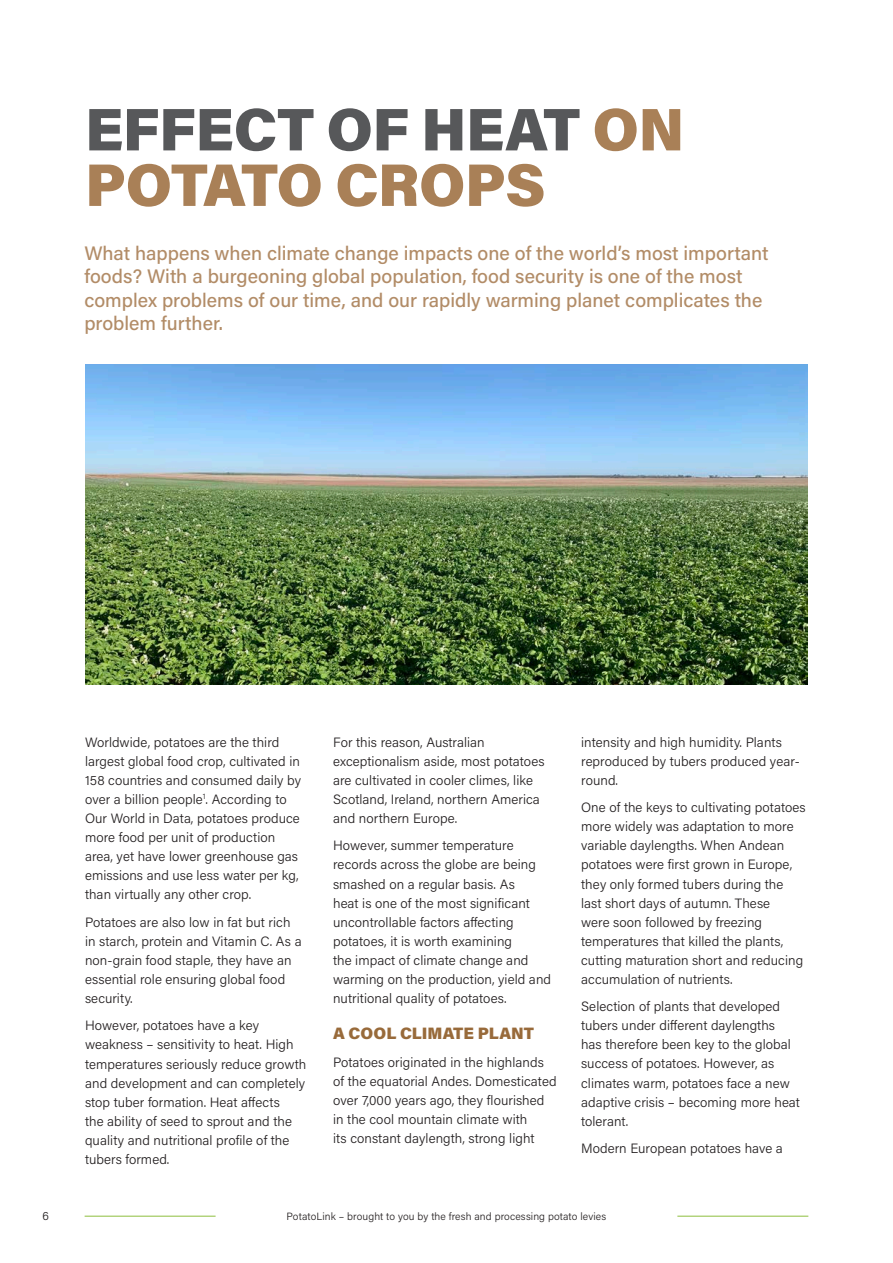
<style>
.page{position:relative;width:893px;height:1263px;background:#fff}
.page>*{position:absolute;margin:0;border:0;box-sizing:border-box;transform-origin:0 0}
.Head1{font:900 60px/55.5px "Acumin Pro";letter-spacing:-.01em;color:#a98057}
.Preamble_brown{font:500 19.5px/23.2px "Acumin Pro";color:#b28c67}
.Subhead_brown{font:900 16.5px "Acumin Pro";color:#986a3a}
.Body_copy{font:300 13.5px/19px "Acumin Pro";letter-spacing:.005em;color:#231f20}
.t1{font:300 12px "Acumin Pro";color:#231f20}
.t2{font:300 10.5px "Acumin Pro";letter-spacing:.01em;color:#231f20}
.s1{color:#57585a}
</style>
<div class="page">
<img style="left:85px;top:365px;width:723px;height:320px">
<hr style="left:677px;top:1216px;width:131px;height:1px;background:#8dbe3e">
<hr style="left:85px;top:1216px;width:131px;height:1px;background:#8dbe3e">
<p class="Head1" style="left:85px;top:99px;width:601px"><span class="s1">EFFECT OF HEAT</span> ON<br>POTATO CROPS</p>
<p class="Preamble_brown" style="left:84px;top:241px;width:686px">What happens when climate change impacts one of the world’s most important foods? With a burgeoning global population, food security is one of the most complex problems of our time, and our rapidly warming planet complicates the problem further.</p>
<p class="Body_copy" style="left:85px;top:732px;width:218px">Worldwide, potatoes are the third largest global food crop, cultivated in 158 countries and consumed daily by over a billion people<sup>1</sup>. According to Our World in Data, potatoes produce more food per unit of production area, yet have lower greenhouse gas emissions and use less water per kg, than virtually any other crop.</p>
<p class="Body_copy" style="left:85px;top:912px;width:218px">Potatoes are also low in fat but rich in starch, protein and Vitamin C. As a non-grain food staple, they have an essential role ensuring global food security.</p>
<p class="Body_copy" style="left:85px;top:1016px;width:223px">However, potatoes have a key weakness – sensitivity to heat. High temperatures seriously reduce growth and development and can completely stop tuber formation. Heat affects<br>the ability of seed to sprout and the quality and nutritional profile of the tubers formed.</p>
<p class="Body_copy" style="left:333px;top:732px;width:213px">For this reason, Australian exceptionalism aside, most potatoes are cultivated in cooler climes, like<br>Scotland, Ireland, northern America and northern Europe.</p>
<p class="Body_copy" style="left:333px;top:836px;width:220px">However, summer temperature records across the globe are being smashed on a regular basis. As<br>heat is one of the most significant uncontrollable factors affecting potatoes, it is worth examining<br>the impact of climate change and warming on the production, yield and nutritional quality of potatoes.</p>
<p class="Subhead_brown" style="left:333px;top:1022px;width:202px">A COOL CLIMATE PLANT</p>
<p class="Body_copy" style="left:333px;top:1052px;width:225px">Potatoes originated in the highlands of the equatorial Andes. Domesticated over 7,000 years ago, they flourished in the cool mountain climate with<br>its constant daylength, strong light</p>
<p class="Body_copy" style="left:581px;top:732px;width:220px">intensity and high humidity. Plants reproduced by tubers produced year&shy;round.</p>
<p class="Body_copy" style="left:581px;top:797px;width:226px">One of the keys to cultivating potatoes more widely was adaptation to more variable daylengths. When Andean potatoes were first grown in Europe, they only formed tubers during the last short days of autumn. These<br>were soon followed by freezing temperatures that killed the plants, cutting maturation short and reducing accumulation of nutrients.</p>
<p class="Body_copy" style="left:581px;top:996px;width:220px">Selection of plants that developed tubers under different daylengths<br>has therefore been key to the global success of potatoes. However, as climates warm, potatoes face a new adaptive crisis – becoming more heat tolerant.</p>
<p class="Body_copy" style="left:581px;top:1138px;width:203px">Modern European potatoes have a</p>
<p class="t1" style="left:43px;top:1208px;width:8px">6</p>
<p class="t2" style="left:287px;top:1209px;width:321px">PotatoLink – brought to you by the fresh and processing potato levies</p>
</div>
